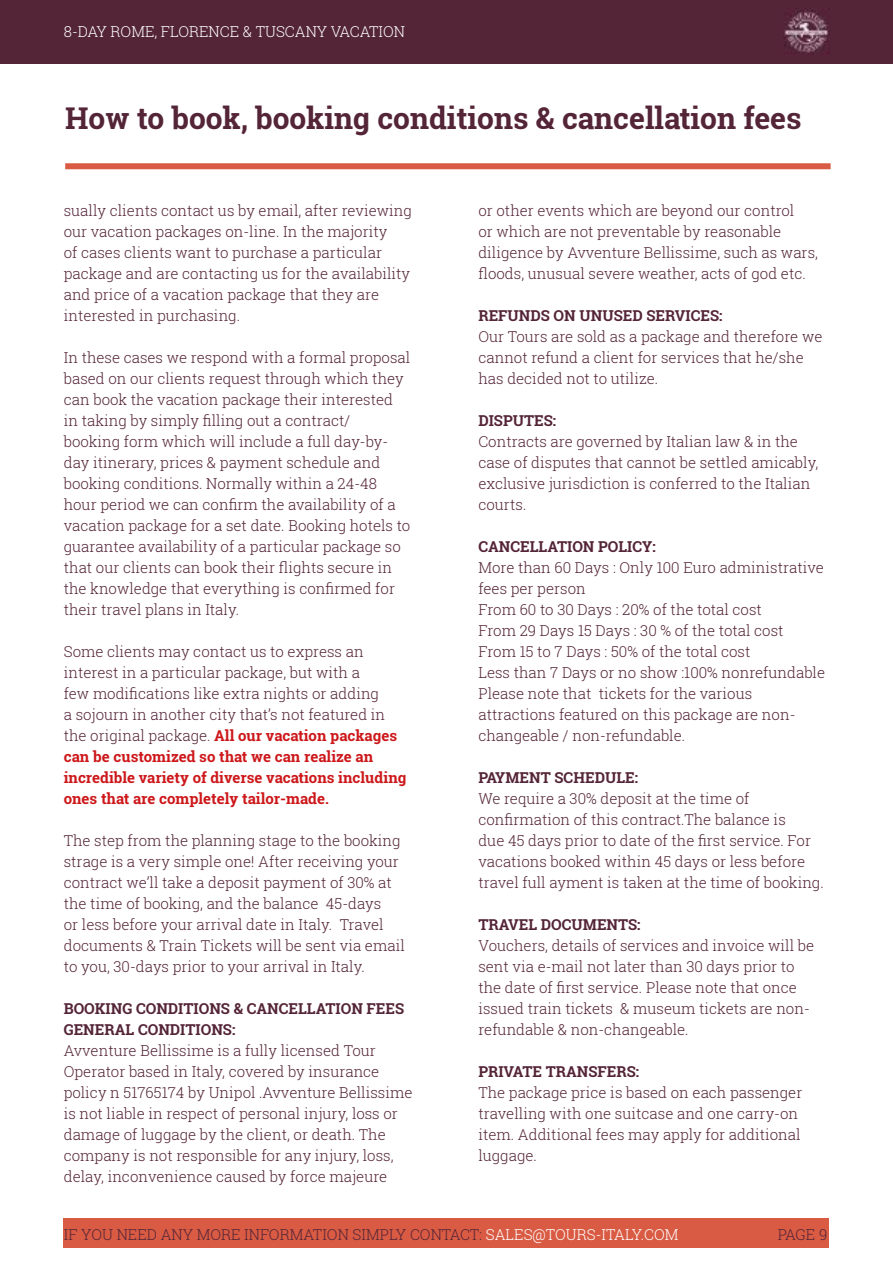
<style>
.page{position:relative;width:893px;height:1263px;background:#fff}
.page>*{position:absolute;margin:0;border:0;box-sizing:border-box;transform-origin:0 0}
.t1{font:700 30px "Roboto Slab";color:#542437}
.t2{font:300 15px/21px "Roboto Slab";color:#542437}
.t3{font:700 15px/21px "Roboto Slab";color:#542437}
.t4{font:300 15px "Roboto Slab";color:#fff}
.s1{font-weight:700;color:#cd171a}
.s2{color:#fff}
</style>
<div class="page">
<div style="left:0;top:0;width:893px;height:64px;background:#542437"></div>
<img style="left:784px;top:10px;width:45px;height:44px">
<div style="left:65px;top:163px;width:766px;height:6px;background:#d95b43"></div>
<div style="left:64px;top:1218px;width:765px;height:30px;background:#d95b43"></div>
<p class="t4" style="left:64px;top:21px;width:343px">8-DAY ROME, FLORENCE &amp; TUSCANY VACATION</p>
<h1 class="t1" style="left:65px;top:98px;width:738px">How to book, booking conditions &amp; cancellation fees</h1>
<p class="t2" style="left:64px;top:199px;width:350px">sually clients contact us by email, after reviewing our vacation packages on-line. In the majority<br>of cases clients want to purchase a particular package and are contacting us for the availability and price of a vacation package that they are interested in purchasing.</p>
<p class="t2" style="left:64px;top:346px;width:348px">In these cases we respond with a formal proposal based on our clients request through which they can book the vacation package their interested in taking by simply filling out a contract/ booking form which will include a full day-by&shy;day itinerary, prices &amp; payment schedule and booking conditions. Normally within a 24-48 hour period we can confirm the availability of a vacation package for a set date. Booking hotels to guarantee availability of a particular package so that our clients can book their flights secure in the knowledge that everything is confirmed for their travel plans in Italy.</p>
<p class="t2" style="left:64px;top:640px;width:344px">Some clients may contact us to express an interest in a particular package, but with a<br>few modifications like extra nights or adding<br>a sojourn in another city that’s not featured in the original package. <span class="s1">All our vacation packages can be customized so that we can realize an incredible variety of diverse vacations including ones that are completely tailor-made.</span></p>
<p class="t2" style="left:64px;top:829px;width:343px">The step from the planning stage to the booking strage is a very simple one! After receiving your contract we’ll take a deposit payment of 30% at the time of booking, and the balance 45-days<br>or less before your arrival date in Italy. Travel documents &amp; Train Tickets will be sent via email to you, 30-days prior to your arrival in Italy.</p>
<p class="t3" style="left:64px;top:997px;width:342px">BOOKING CONDITIONS &amp; CANCELLATION FEES<br>GENERAL CONDITIONS:</p>
<p class="t2" style="left:64px;top:1039px;width:350px">Avventure Bellissime is a fully licensed Tour Operator based in Italy, covered by insurance policy n 51765174 by Unipol .Avventure Bellissime is not liable in respect of personal injury, loss or damage of luggage by the client, or death. The company is not responsible for any injury, loss, delay, inconvenience caused by force majeure</p>
<p class="t2" style="left:478px;top:199px;width:341px">or other events which are beyond our control<br>or which are not preventable by reasonable diligence by Avventure Bellissime, such as wars, floods, unusual severe weather, acts of god etc.</p>
<p class="t3" style="left:478px;top:304px;width:246px">REFUNDS ON UNUSED SERVICES:</p>
<p class="t2" style="left:478px;top:325px;width:346px">Our Tours are sold as a package and therefore we cannot refund a client for services that he/she has decided not to utilize.</p>
<p class="t3" style="left:478px;top:409px;width:79px">DISPUTES:</p>
<p class="t2" style="left:478px;top:430px;width:341px">Contracts are governed by Italian law &amp; in the case of disputes that cannot be settled amicably, exclusive jurisdiction is conferred to the Italian courts.</p>
<p class="t3" style="left:478px;top:535px;width:179px">CANCELLATION POLICY:</p>
<p class="t2" style="left:478px;top:556px;width:348px">More than 60 Days : Only 100 Euro administrative fees per person<br>From 60 to 30 Days : 20% of the total cost<br>From 29 Days 15 Days : 30 % of the total cost<br>From 15 to 7 Days : 50% of the total cost<br>Less than 7 Days or no show :100% nonrefundable Please note that tickets for the various attractions featured on this package are non&shy;changeable / non-refundable.</p>
<p class="t3" style="left:478px;top:766px;width:161px">PAYMENT SCHEDULE:</p>
<p class="t2" style="left:478px;top:787px;width:347px">We require a 30% deposit at the time of confirmation of this contract.The balance is<br>due 45 days prior to date of the first service. For vacations booked within 45 days or less before travel full ayment is taken at the time of booking.</p>
<p class="t3" style="left:478px;top:913px;width:164px">TRAVEL DOCUMENTS:</p>
<p class="t2" style="left:478px;top:934px;width:337px">Vouchers, details of services and invoice will be sent via e-mail not later than 30 days prior to the date of first service. Please note that once issued train tickets &amp; museum tickets are non&shy;refundable &amp; non-changeable.</p>
<p class="t3" style="left:478px;top:1060px;width:162px">PRIVATE TRANSFERS:</p>
<p class="t2" style="left:478px;top:1081px;width:325px">The package price is based on each passenger travelling with one suitcase and one carry-on item. Additional fees may apply for additional luggage.</p>
<p class="t2" style="left:64px;top:1224px;width:616px">IF YOU NEED ANY MORE INFORMATION SIMPLY CONTACT: <span class="s2">SALES@TOURS-ITALY.COM</span></p>
<p class="t2" style="left:778px;top:1224px;width:51px">PAGE 9</p>
</div>
